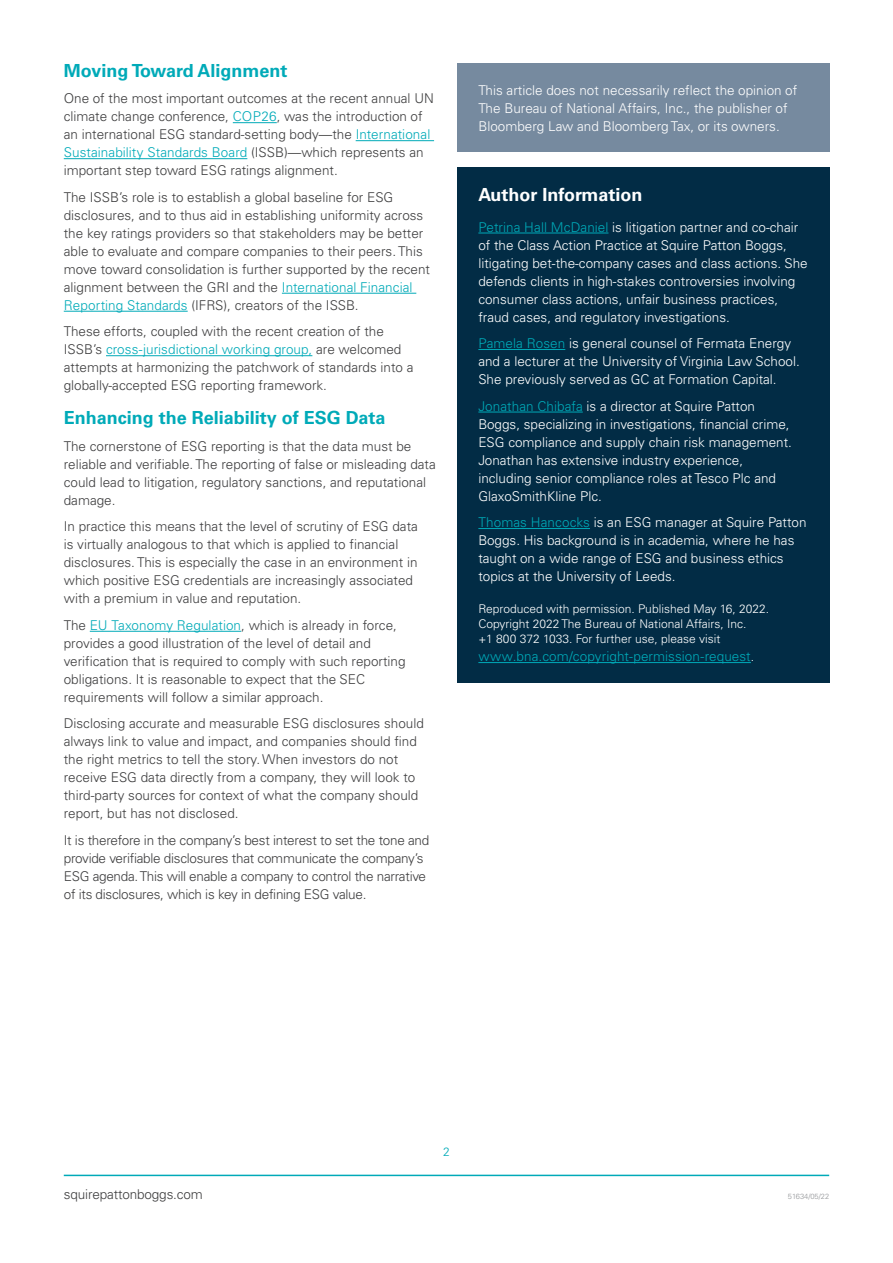
<style>
.page{position:relative;width:893px;height:1263px;background:#fff}
.page>*{position:absolute;margin:0;border:0;box-sizing:border-box;transform-origin:0 0}
.Body{font:700 18px "Univers LTCYR 65";color:#00aab8}
.Body-2{font:700 18px "Univers LTCYR 65";color:#fff}
.Body-3{font:300 13.5px/18px "Univers LTCYR 45";color:#3e3e3f}
.Body-4{font:300 13.5px/18px "Univers LTCYR 45";color:#fff}
.Body-5{font:300 13.5px/18px "Univers LTCYR 45";letter-spacing:-.02em;color:#3e3e3f}
.Body-6{font:300 13.5px "Univers LTCYR 45";letter-spacing:.005em;color:#00aab8}
.Body-7{font:300 12px/15px "Univers LTCYR 45";color:#fff}
.t1{font:300 12px "Univers LTCYR 45";color:#00aab8}
.t2{font:300 7.5px "Univers LTCYR 45";color:#939598}
.s1{color:#00aab8}
.s2{font-size:12px;color:#fff}
</style>
<div class="page">
<hr style="left:64px;top:1175px;width:765px;height:1px;background:#00aab8">
<hr style="left:233px;top:122px;width:44px;height:1px;background:#00aab8">
<hr style="left:356px;top:140px;width:78px;height:1px;background:#00aab8">
<hr style="left:64px;top:158px;width:183px;height:1px;background:#00aab8">
<hr style="left:282px;top:293px;width:134px;height:1px;background:#00aab8">
<hr style="left:64px;top:311px;width:124px;height:1px;background:#00aab8">
<hr style="left:106px;top:355px;width:206px;height:1px;background:#00aab8">
<hr style="left:90px;top:631px;width:151px;height:1px;background:#00aab8">
<div style="left:457px;top:64px;width:372px;height:88px;background:#768a9f"></div>
<div style="left:457px;top:167px;width:372px;height:515px;background:#022c45"></div>
<hr style="left:478px;top:233px;width:130px;height:1px;background:#00aab8">
<hr style="left:478px;top:349px;width:87px;height:1px;background:#00aab8">
<hr style="left:478px;top:412px;width:105px;height:1px;background:#00aab8">
<hr style="left:478px;top:528px;width:112px;height:1px;background:#00aab8">
<hr style="left:478px;top:662px;width:273px;height:1px;background:#00aab8">
<p class="Body" style="left:64px;top:58px;width:225px">Moving Toward Alignment</p>
<p class="Body-3" style="left:64px;top:89px;width:372px">One of the most important outcomes at the recent annual UN climate change conference, <span class="s1">COP26</span>, was the introduction of an international ESG standard-setting body—the <span class="s1">International Sustainability Standards Board</span> (ISSB)—which represents an important step toward ESG ratings alignment.</p>
<p class="Body-3" style="left:64px;top:188px;width:368px">The ISSB’s role is to establish a global baseline for ESG disclosures, and to thus aid in establishing uniformity across the key ratings providers so that stakeholders may be better able to evaluate and compare companies to their peers. This move toward consolidation is further supported by the recent alignment between the GRI and the <span class="s1">International Financial Reporting Standards</span> (IFRS), creators of the ISSB.</p>
<p class="Body-3" style="left:64px;top:322px;width:351px">These efforts, coupled with the recent creation of the ISSB’s <span class="s1">cross-jurisdictional working group,</span> are welcomed attempts at harmonizing the patchwork of standards into a globally-accepted ESG reporting framework.</p>
<p class="Body" style="left:64px;top:405px;width:323px">Enhancing the Reliability of ESG Data</p>
<p class="Body-3" style="left:64px;top:437px;width:374px">The cornerstone of ESG reporting is that the data must be reliable and verifiable. The reporting of false or misleading data could lead to litigation, regulatory sanctions, and reputational damage.</p>
<p class="Body-3" style="left:64px;top:517px;width:356px">In practice this means that the level of scrutiny of ESG data is virtually analogous to that which is applied to financial disclosures. This is especially the case in an environment in which positive ESG credentials are increasingly associated with a premium in value and reputation.</p>
<p class="Body-3" style="left:64px;top:616px;width:343px">The <span class="s1">EU Taxonomy Regulation</span>, which is already in force, provides a good illustration of the level of detail and verification that is required to comply with such reporting obligations. It is reasonable to expect that the SEC requirements will follow a similar approach.</p>
<p class="Body-3" style="left:64px;top:714px;width:362px">Disclosing accurate and measurable ESG disclosures should always link to value and impact, and companies should find the right metrics to tell the story. When investors do not receive ESG data directly from a company, they will look to third-party sources for context of what the company should report, but has not disclosed.</p>
<p class="Body-5" style="left:64px;top:831px;width:367px">It is therefore in the company’s best interest to set the tone and provide verifiable disclosures that communicate the company’s ESG agenda. This will enable a company to control the narrative of its disclosures, which is key in defining ESG value.</p>
<p class="Body-4" style="left:478px;top:81px;width:320px">This article does not necessarily reflect the opinion of<br>The Bureau of National Affairs, Inc., the publisher of<br>Bloomberg Law and Bloomberg Tax, or its owners.</p>
<p class="Body-2" style="left:478px;top:182px;width:166px">Author Information</p>
<p class="Body-4" style="left:478px;top:217px;width:331px"><span class="s1">Petrina Hall McDaniel</span> is litigation partner and co-chair of the Class Action Practice at Squire Patton Boggs, litigating bet-the-company cases and class actions. She defends clients in high-stakes controversies involving consumer class actions, unfair business practices, fraud cases, and regulatory investigations.</p>
<p class="Body-4" style="left:478px;top:334px;width:323px"><span class="s1">Pamela Rosen</span> is general counsel of Fermata Energy and a lecturer at the University of Virginia Law School.<br>She previously served as GC at Formation Capital.</p>
<p class="Body-4" style="left:478px;top:396px;width:315px"><span class="s1">Jonathan Chibafa</span> is a director at Squire Patton Boggs, specializing in investigations, financial crime, ESG compliance and supply chain risk management.<br>Jonathan has extensive industry experience, including senior compliance roles at Tesco Plc and GlaxoSmithKline Plc.</p>
<p class="Body-4" style="left:478px;top:513px;width:330px"><span class="s1">Thomas Hancocks</span> is an ESG manager at Squire Patton Boggs. His background is in academia, where he has taught on a wide range of ESG and business ethics topics at the University of Leeds.</p>
<p class="Body-7" style="left:478px;top:601px;width:292px">Reproduced with permission. Published May 16, 2022.<br>Copyright 2022 The Bureau of National Affairs, Inc.<br>+1 800 372 1033. For further use, please visit</p>
<p class="Body-6" style="left:478px;top:647px;width:277px">www.bna.com/copyright-permission-request<span class="s2">.</span></p>
<p class="Body-3" style="left:64px;top:1185px;width:141px">squirepattonboggs.com</p>
<p class="t1" style="left:443px;top:1144px;width:8px">2</p>
<p class="t2" style="left:788px;top:1191px;width:43px">51634/05/22</p>
</div>
